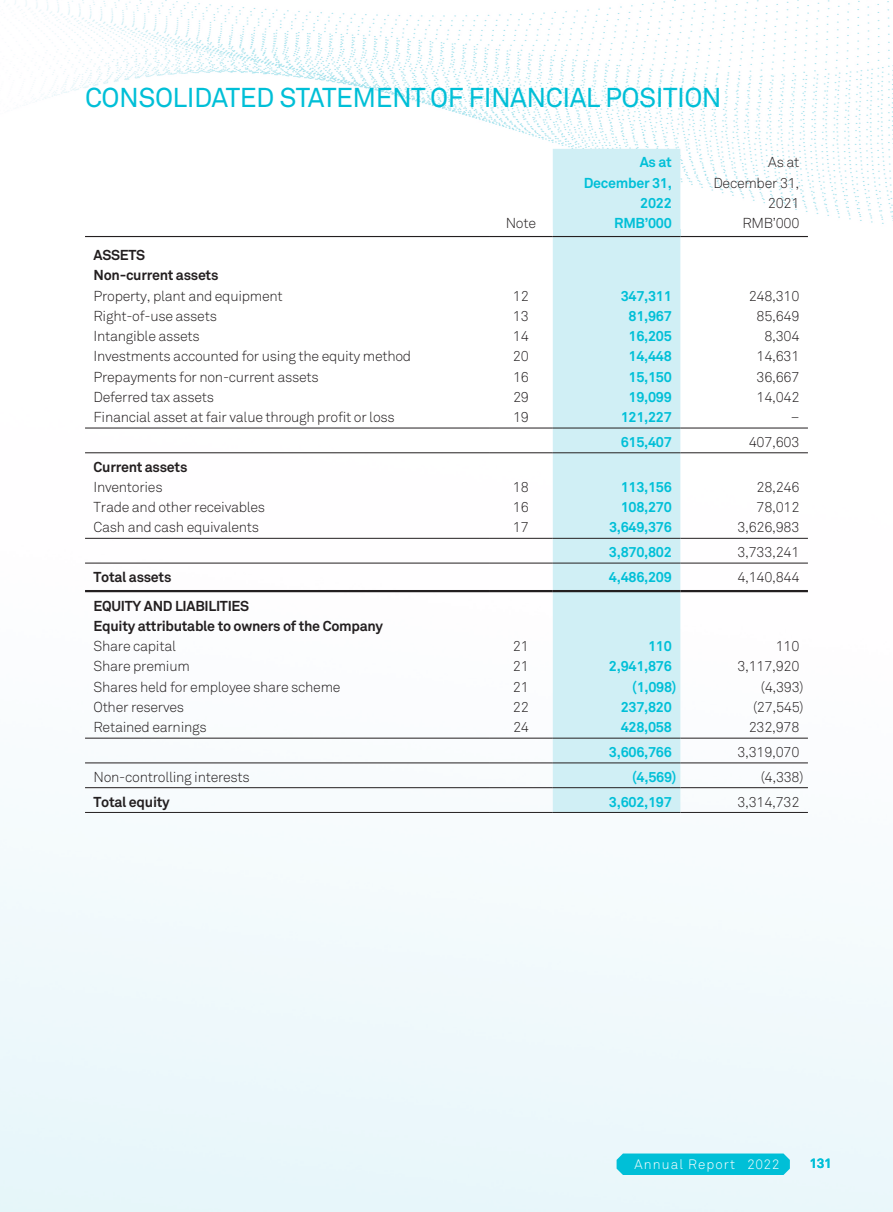
<style>
.page{position:relative;width:893px;height:1212px;background:#fff}
.page>*{position:absolute;margin:0;border:0;box-sizing:border-box;transform-origin:0 0}
.t1{font:27px "Akkurat Pro";letter-spacing:-.02em;color:#00bfd7}
.t2{font:14.25px/20.2px "Akkurat Light Pro";letter-spacing:-.02em;color:#231f20;text-align:right}
.t3{font:700 14.25px/20.2px "Akkurat Pro";letter-spacing:-.02em;color:#00bfd7;text-align:right}
.t4{font:700 14.25px/20.2px "Akkurat Pro";letter-spacing:-.02em;color:#231f20}
.t5{font:13.5px "Akkurat Light Pro";letter-spacing:.08em;color:#fff}
.t6{font:700 13.5px "Akkurat Pro";color:#00bfd7}
</style>
<div class="page">
<img style="left:0;top:0;width:893px;height:1212px">
<svg style="left:617px;top:1153px;width:173px;height:22px;background:#0ac1d8"></svg>
<div style="left:553px;top:149px;width:127px;height:663px;background:#d0eff5"></div>
<div style="left:553px;top:230px;width:127px;height:7px;background:#d0eff5"></div>
<hr style="left:85px;top:236px;width:404px;height:1px;background:#231f20">
<hr style="left:489px;top:236px;width:64px;height:1px;background:#231f20">
<hr style="left:553px;top:236px;width:127px;height:1px;background:#231f20">
<hr style="left:680px;top:236px;width:128px;height:1px;background:#231f20">
<hr style="left:85px;top:428px;width:404px;height:1px;background:#231f20">
<hr style="left:489px;top:428px;width:64px;height:1px;background:#231f20">
<hr style="left:553px;top:428px;width:127px;height:1px;background:#231f20">
<hr style="left:680px;top:428px;width:128px;height:1px;background:#231f20">
<hr style="left:85px;top:452px;width:404px;height:1px;background:#231f20">
<hr style="left:489px;top:452px;width:64px;height:1px;background:#231f20">
<hr style="left:553px;top:452px;width:127px;height:1px;background:#231f20">
<hr style="left:680px;top:452px;width:128px;height:1px;background:#231f20">
<hr style="left:85px;top:538px;width:404px;height:1px;background:#231f20">
<hr style="left:489px;top:538px;width:64px;height:1px;background:#231f20">
<hr style="left:553px;top:538px;width:127px;height:1px;background:#231f20">
<hr style="left:680px;top:538px;width:128px;height:1px;background:#231f20">
<hr style="left:85px;top:563px;width:404px;height:1px;background:#231f20">
<hr style="left:489px;top:563px;width:64px;height:1px;background:#231f20">
<hr style="left:553px;top:563px;width:127px;height:1px;background:#231f20">
<hr style="left:680px;top:563px;width:128px;height:1px;background:#231f20">
<hr style="left:85px;top:590px;width:404px;height:2px;background:#231f20">
<hr style="left:489px;top:590px;width:64px;height:2px;background:#231f20">
<hr style="left:553px;top:590px;width:127px;height:2px;background:#231f20">
<hr style="left:680px;top:590px;width:128px;height:2px;background:#231f20">
<hr style="left:85px;top:738px;width:404px;height:1px;background:#231f20">
<hr style="left:489px;top:738px;width:64px;height:1px;background:#231f20">
<hr style="left:553px;top:738px;width:127px;height:1px;background:#231f20">
<hr style="left:680px;top:738px;width:128px;height:1px;background:#231f20">
<hr style="left:85px;top:762px;width:404px;height:1px;background:#231f20">
<hr style="left:489px;top:762px;width:64px;height:1px;background:#231f20">
<hr style="left:553px;top:762px;width:127px;height:1px;background:#231f20">
<hr style="left:680px;top:762px;width:128px;height:1px;background:#231f20">
<hr style="left:85px;top:787px;width:404px;height:1px;background:#231f20">
<hr style="left:489px;top:787px;width:64px;height:1px;background:#231f20">
<hr style="left:553px;top:787px;width:127px;height:1px;background:#231f20">
<hr style="left:680px;top:787px;width:128px;height:1px;background:#231f20">
<hr style="left:85px;top:812px;width:404px;height:1px;background:#231f20">
<hr style="left:489px;top:812px;width:64px;height:1px;background:#231f20">
<hr style="left:553px;top:812px;width:127px;height:1px;background:#231f20">
<hr style="left:680px;top:812px;width:128px;height:1px;background:#231f20">
<h1 class="t1" style="left:85px;top:82px;width:638px">CONSOLIDATED STATEMENT OF FINANCIAL POSITION</h1>
<p class="t3" style="left:584px;top:152px;width:90px">As at<br>December 31,<br>2022</p>
<p class="t2" style="left:713px;top:152px;width:87px">As at<br>December 31,<br>2021</p>
<p class="t2" style="left:506px;top:213px;width:32px">Note</p>
<p class="t3" style="left:614px;top:213px;width:59px">RMB’000</p>
<p class="t2" style="left:742px;top:213px;width:58px">RMB’000</p>
<p class="t4" style="left:94px;top:245px;width:126px">ASSETS<br>Non-current assets</p>
<p class="t2" style="left:94px;top:286px;width:191px">Property, plant and equipment</p>
<p class="t2" style="left:513px;top:286px;width:17px">12</p>
<p class="t3" style="left:621px;top:286px;width:53px">347,311</p>
<p class="t2" style="left:749px;top:286px;width:52px">248,310</p>
<p class="t2" style="left:94px;top:306px;width:125px">Right-of-use assets</p>
<p class="t2" style="left:513px;top:306px;width:17px">13</p>
<p class="t3" style="left:628px;top:306px;width:45px">81,967</p>
<p class="t2" style="left:757px;top:306px;width:44px">85,649</p>
<p class="t2" style="left:94px;top:326px;width:108px">Intangible assets</p>
<p class="t2" style="left:513px;top:326px;width:17px">14</p>
<p class="t3" style="left:629px;top:326px;width:45px">16,205</p>
<p class="t2" style="left:764px;top:326px;width:37px">8,304</p>
<p class="t2" style="left:94px;top:346px;width:319px">Investments accounted for using the equity method</p>
<p class="t2" style="left:513px;top:346px;width:17px">20</p>
<p class="t3" style="left:629px;top:346px;width:45px">14,448</p>
<p class="t2" style="left:757px;top:346px;width:44px">14,631</p>
<p class="t2" style="left:94px;top:367px;width:227px">Prepayments for non-current assets</p>
<p class="t2" style="left:513px;top:367px;width:17px">16</p>
<p class="t3" style="left:629px;top:367px;width:45px">15,150</p>
<p class="t2" style="left:757px;top:367px;width:44px">36,667</p>
<p class="t2" style="left:94px;top:387px;width:122px">Deferred tax assets</p>
<p class="t2" style="left:513px;top:387px;width:17px">29</p>
<p class="t3" style="left:629px;top:387px;width:45px">19,099</p>
<p class="t2" style="left:757px;top:387px;width:44px">14,042</p>
<p class="t2" style="left:94px;top:407px;width:303px">Financial asset at fair value through profit or loss</p>
<p class="t2" style="left:513px;top:407px;width:17px">19</p>
<p class="t3" style="left:621px;top:407px;width:53px">121,227</p>
<p class="t2" style="left:791px;top:407px;width:10px">–</p>
<p class="t3" style="left:621px;top:432px;width:53px">615,407</p>
<p class="t2" style="left:749px;top:432px;width:52px">407,603</p>
<p class="t4" style="left:94px;top:457px;width:95px">Current assets</p>
<p class="t2" style="left:94px;top:477px;width:71px">Inventories</p>
<p class="t2" style="left:513px;top:477px;width:17px">18</p>
<p class="t3" style="left:621px;top:477px;width:53px">113,156</p>
<p class="t2" style="left:757px;top:477px;width:44px">28,246</p>
<p class="t2" style="left:94px;top:497px;width:173px">Trade and other receivables</p>
<p class="t2" style="left:513px;top:497px;width:17px">16</p>
<p class="t3" style="left:621px;top:497px;width:53px">108,270</p>
<p class="t2" style="left:757px;top:497px;width:44px">78,012</p>
<p class="t2" style="left:94px;top:517px;width:167px">Cash and cash equivalents</p>
<p class="t2" style="left:513px;top:517px;width:17px">17</p>
<p class="t3" style="left:609px;top:517px;width:64px">3,649,376</p>
<p class="t2" style="left:737px;top:517px;width:64px">3,626,983</p>
<p class="t3" style="left:609px;top:542px;width:64px">3,870,802</p>
<p class="t2" style="left:737px;top:542px;width:64px">3,733,241</p>
<p class="t4" style="left:94px;top:567px;width:79px">Total assets</p>
<p class="t3" style="left:609px;top:567px;width:64px">4,486,209</p>
<p class="t2" style="left:737px;top:567px;width:64px">4,140,844</p>
<p class="t4" style="left:94px;top:596px;width:291px">EQUITY AND LIABILITIES<br>Equity attributable to owners of the Company</p>
<p class="t2" style="left:94px;top:636px;width:84px">Share capital</p>
<p class="t2" style="left:513px;top:636px;width:17px">21</p>
<p class="t3" style="left:648px;top:636px;width:25px">110</p>
<p class="t2" style="left:776px;top:636px;width:25px">110</p>
<p class="t2" style="left:94px;top:656px;width:98px">Share premium</p>
<p class="t2" style="left:513px;top:656px;width:17px">21</p>
<p class="t3" style="left:609px;top:656px;width:64px">2,941,876</p>
<p class="t2" style="left:737px;top:656px;width:64px">3,117,920</p>
<p class="t2" style="left:94px;top:677px;width:248px">Shares held for employee share scheme</p>
<p class="t2" style="left:513px;top:677px;width:17px">21</p>
<p class="t3" style="left:632px;top:677px;width:46px">(1,098)</p>
<p class="t2" style="left:761px;top:677px;width:44px">(4,393)</p>
<p class="t2" style="left:94px;top:697px;width:92px">Other reserves</p>
<p class="t2" style="left:513px;top:697px;width:17px">22</p>
<p class="t3" style="left:621px;top:697px;width:53px">237,820</p>
<p class="t2" style="left:753px;top:697px;width:52px">(27,545)</p>
<p class="t2" style="left:94px;top:717px;width:115px">Retained earnings</p>
<p class="t2" style="left:513px;top:717px;width:17px">24</p>
<p class="t3" style="left:621px;top:717px;width:53px">428,058</p>
<p class="t2" style="left:749px;top:717px;width:52px">232,978</p>
<p class="t3" style="left:609px;top:742px;width:64px">3,606,766</p>
<p class="t2" style="left:737px;top:742px;width:64px">3,319,070</p>
<p class="t2" style="left:94px;top:767px;width:158px">Non-controlling interests</p>
<p class="t3" style="left:632px;top:767px;width:46px">(4,569)</p>
<p class="t2" style="left:761px;top:767px;width:44px">(4,338)</p>
<p class="t4" style="left:94px;top:791px;width:78px">Total equity</p>
<p class="t3" style="left:609px;top:791px;width:64px">3,602,197</p>
<p class="t2" style="left:737px;top:792px;width:64px">3,314,732</p>
<p class="t5" style="left:635px;top:1156px;width:146px">Annual Report 2022</p>
<p class="t6" style="left:809px;top:1155px;width:24px">131</p>
</div>
